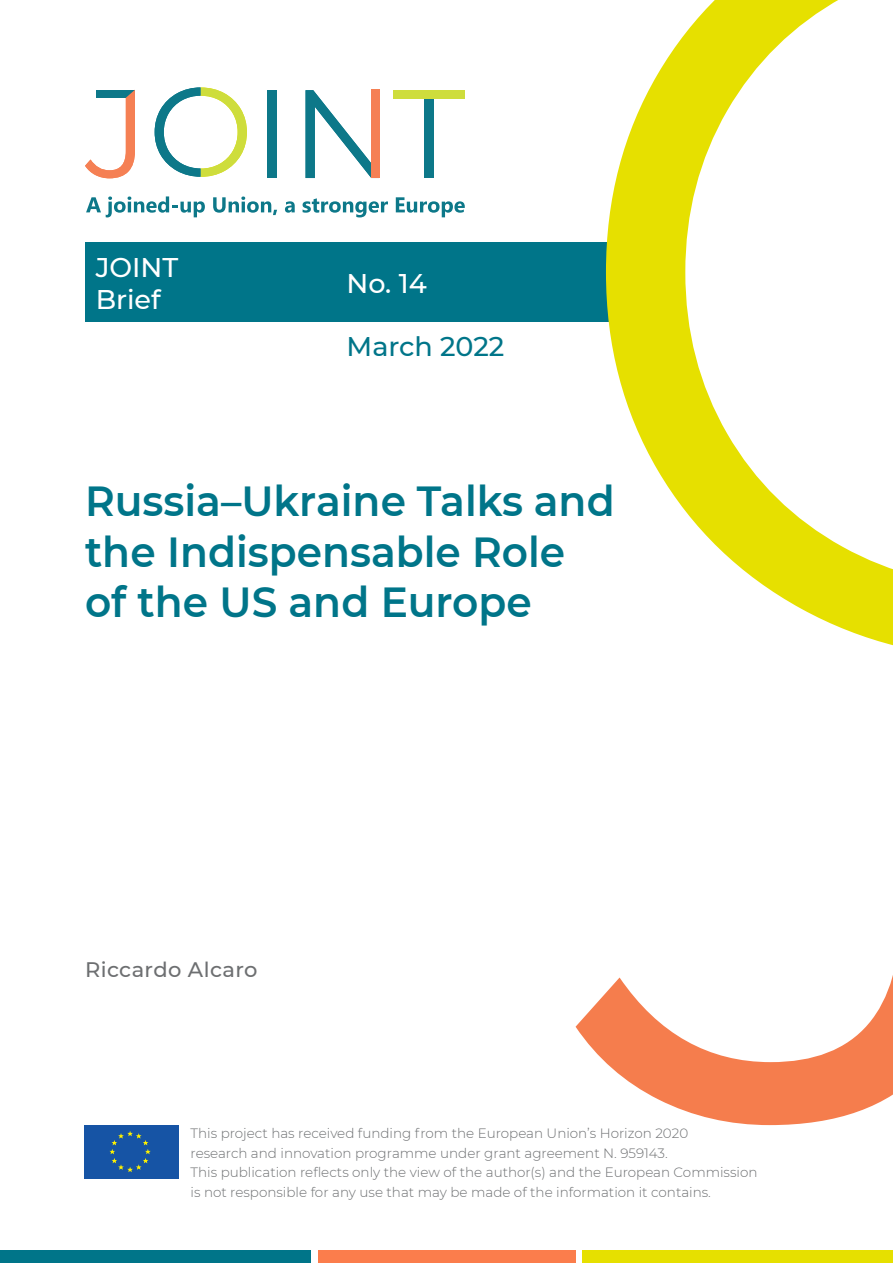
<style>
.page{position:relative;width:893px;height:1263px;background:#fff}
.page>*{position:absolute;margin:0;border:0;box-sizing:border-box;transform-origin:0 0}
.TITOLO{font:600 42px/50.4px "Montserrat";color:#007589}
.t1{font:500 27px/32.4px "Montserrat";color:#fff}
.DATA{font:500 27px "Montserrat";letter-spacing:-.005em;color:#007589}
.NOME_AUTORE{font:500 21px "Montserrat";letter-spacing:.02em;color:#6d6f71}
.t2{font:300 13.5px/19.5px "Montserrat";color:#6d6f71}
</style>
<div class="page">
<div style="left:85px;top:242px;width:557px;height:80px;background:#007589"></div>
<svg style="left:606px;top:0;width:232px;height:430px"></svg>
<svg style="left:86px;top:196px;width:119px;height:21px"></svg>
<svg style="left:213px;top:196px;width:64px;height:19px"></svg>
<svg style="left:285px;top:201px;width:10px;height:12px"></svg>
<svg style="left:303px;top:198px;width:85px;height:19px"></svg>
<svg style="left:396px;top:197px;width:69px;height:20px"></svg>
<div style="left:268px;top:90px;width:9px;height:88px;background:#0d7889"></div>
<svg style="left:306px;top:90px;width:65px;height:88px"></svg>
<div style="left:425px;top:98px;width:9px;height:80px;background:#0d7889"></div>
<svg style="left:85px;top:90px;width:50px;height:88px"></svg>
<div style="left:394px;top:90px;width:71px;height:8px;background:#cedd3c"></div>
<div style="left:371px;top:90px;width:9px;height:88px;background:#f58054"></div>
<svg style="left:155px;top:87px;width:92px;height:90px"></svg>
<div style="left:0;top:1250px;width:310px;height:13px;background:#007589"></div>
<div style="left:318px;top:1250px;width:258px;height:13px;background:#fb7d4c"></div>
<div style="left:583px;top:1250px;width:310px;height:13px;background:#e6e000"></div>
<div style="left:84px;top:1125px;width:95px;height:53px;background:#1654a5"></div>
<svg style="left:109px;top:1131px;width:42px;height:41px"></svg>
<svg style="left:576px;top:430px;width:317px;height:695px"></svg>
<h2 class="t1" style="left:96px;top:250px;width:84px">JOINT<br>Brief</h2>
<p class="t1" style="left:347px;top:266px;width:82px">No. 14</p>
<p class="DATA" style="left:347px;top:328px;width:159px">March 2022</p>
<p class="TITOLO" style="left:85px;top:474px;width:531px">Russia–Ukraine Talks and the Indispensable Role of the US and Europe</p>
<p class="NOME_AUTORE" style="left:85px;top:955px;width:174px">Riccardo Alcaro</p>
<p class="t2" style="left:191px;top:1123px;width:568px">This project has received funding from the European Union’s Horizon 2020<br>research and innovation programme under grant agreement N. 959143.<br>This publication reflects only the view of the author(s) and the European Commission is not responsible for any use that may be made of the information it contains.</p>
</div>
